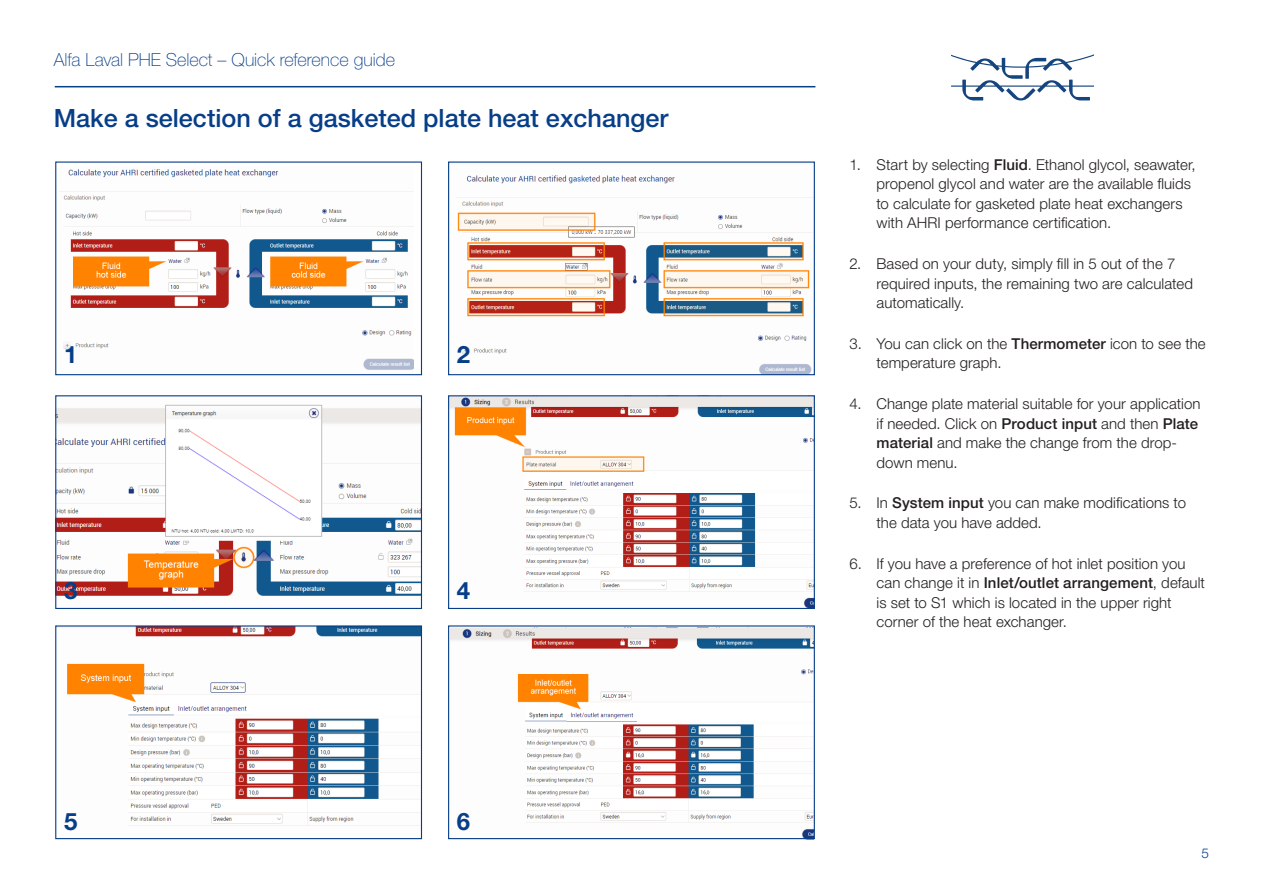
<style>
.page{position:relative;width:1263px;height:893px;background:#fff}
.page>*{position:absolute;margin:0;border:0;box-sizing:border-box;transform-origin:0 0}
.t1{font:500 25.2px "Helvetica Neue LT Std";color:#073e88}
.t2{font:700 24px "Helvetica Neue LT Std";color:#073e88}
.t3{font:100 18px "Helvetica Neue LT Std";letter-spacing:-.005em;color:#073e88}
.t4{font:300 15px/19.5px "Helvetica Neue LT Std";letter-spacing:.005em;color:#231f20}
.t5{font:300 13.5px "Helvetica Neue LT Std";color:#073e88}
.s1{font-weight:500}
</style>
<div class="page">
<svg style="left:951px;top:54px;width:143px;height:46px"></svg>
<img style="left:57px;top:404px;width:363px;height:192px">
<div style="left:55px;top:395px;width:367px;height:214px;border:1px solid #073e88"></div>
<img style="left:456px;top:175px;width:357px;height:198px">
<div style="left:448px;top:161px;width:367px;height:214px;border:1px solid #073e88"></div>
<img style="left:59px;top:169px;width:354px;height:207px">
<img style="left:450px;top:397px;width:363px;height:210px">
<img style="left:67px;top:627px;width:353px;height:199px">
<img style="left:451px;top:627px;width:362px;height:210px">
<div style="left:55px;top:625px;width:367px;height:214px;border:1px solid #073e88"></div>
<div style="left:448px;top:625px;width:367px;height:214px;border:1px solid #073e88"></div>
<div style="left:448px;top:395px;width:367px;height:214px;border:1px solid #073e88"></div>
<div style="left:55px;top:161px;width:367px;height:214px;border:1px solid #073e88"></div>
<hr style="left:55px;top:86px;width:760px;height:1px;background:#073e88">
<p class="t3" style="left:54px;top:50px;width:343px">Alfa Laval PHE Select – Quick reference guide</p>
<p class="t1" style="left:54px;top:103px;width:616px">Make a selection of a gasketed plate heat exchanger</p>
<p class="t2" style="left:64px;top:339px;width:15px">1</p>
<p class="t2" style="left:457px;top:339px;width:15px">2</p>
<p class="t2" style="left:64px;top:576px;width:15px">3</p>
<p class="t2" style="left:457px;top:576px;width:15px">4</p>
<p class="t2" style="left:64px;top:806px;width:15px">5</p>
<p class="t2" style="left:457px;top:806px;width:15px">6</p>
<p class="t4" style="left:876px;top:154px;width:321px;text-indent:-27px">1. Start by selecting <span class="s1">Fluid</span>. Ethanol glycol, seawater, propenol glycol and water are the available fluids to calculate for gasketed plate heat exchangers with AHRI performance certification.</p>
<p class="t4" style="left:876px;top:254px;width:318px;text-indent:-27px">2. Based on your duty, simply fill in 5 out of the 7 required inputs, the remaining two are calculated automatically.</p>
<p class="t4" style="left:876px;top:334px;width:331px;text-indent:-27px">3. You can click on the <span class="s1">Thermometer</span> icon to see the temperature graph.</p>
<p class="t4" style="left:876px;top:394px;width:325px;text-indent:-27px">4. Change plate material suitable for your application if needed. Click on <span class="s1">Product input</span> and then <span class="s1">Plate material</span> and make the change from the drop&shy;down menu.</p>
<p class="t4" style="left:876px;top:493px;width:311px;text-indent:-27px">5. In <span class="s1">System input</span> you can make modifications to the data you have added.</p>
<p class="t4" style="left:876px;top:553px;width:330px;text-indent:-27px">6. If you have a preference of hot inlet position you can change it in <span class="s1">Inlet/outlet arrangement</span>, default is set to S1 which is located in the upper right corner of the heat exchanger.</p>
<p class="t5" style="left:1201px;top:845px;width:9px">5</p>
</div>
